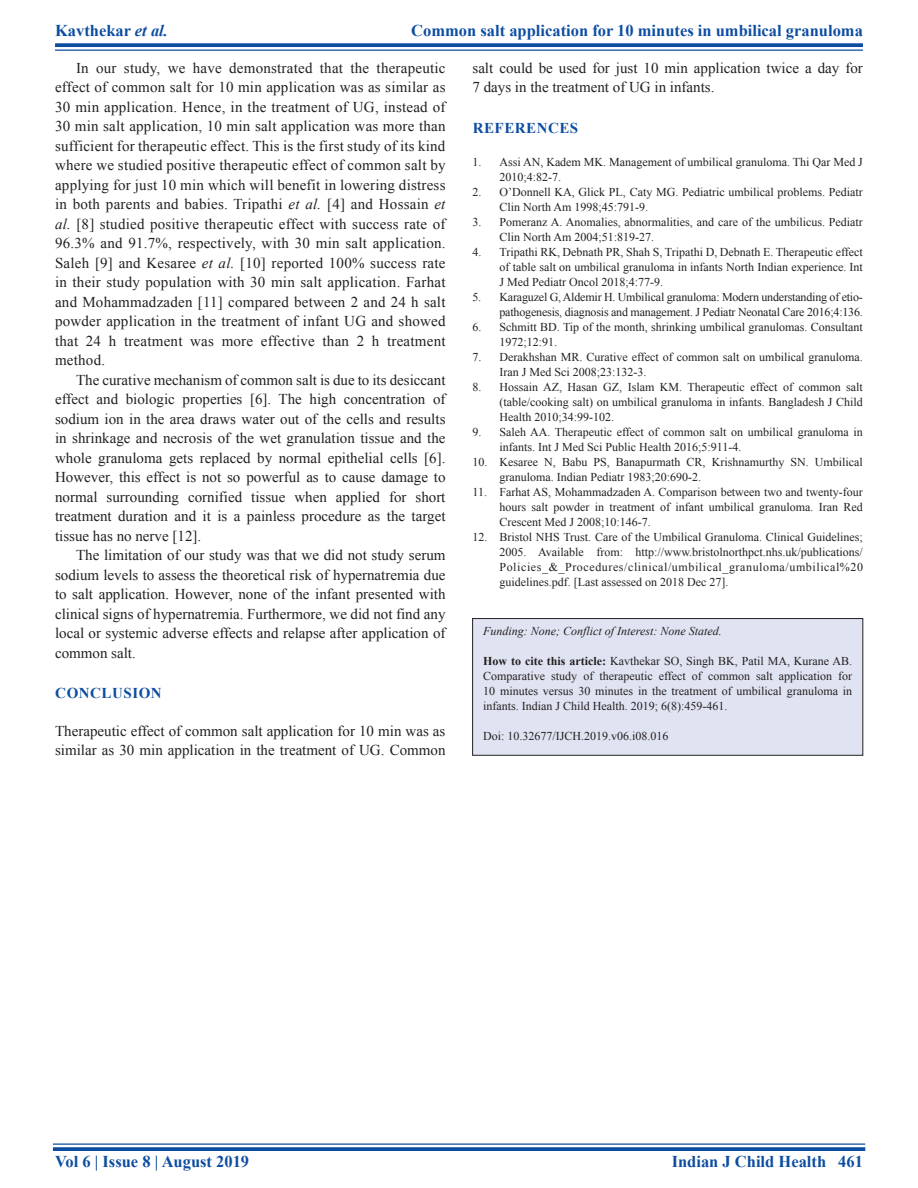
<style>
.page{position:relative;width:918px;height:1188px;background:#fff}
.page>*{position:absolute;margin:0;border:0;box-sizing:border-box;transform-origin:0 0}
.RF{font:700 16.5px "Times New Roman";color:#0d4da1}
.TX{font:15px/19.5px "Times New Roman";color:#231f20;text-align:justify}
.TXFL{font:15px/19.5px "Times New Roman";color:#231f20}
.t1{font:700 15px "Times New Roman";letter-spacing:.035em;color:#0d4da1}
.REF{font:12px/15px "Times New Roman";color:#231f20}
.SRC{font:12px/15px "Times New Roman";color:#231f20;text-align:justify}
.SRC-2{font:italic 12px "Times New Roman";color:#231f20}
.s1{font-style:italic}
.s2{font-weight:700}
</style>
<div class="page">
<svg style="left:55px;top:43px;width:808px;height:4px;background:#1e59a7"></svg>
<hr style="left:55px;top:50px;width:808px;height:1px;background:#0d4da1">
<hr style="left:53px;top:1143px;width:812px;height:2px;background:#0d4da1">
<svg style="left:53px;top:1147px;width:812px;height:4px;background:#1b57a6"></svg>
<div style="left:473px;top:619px;width:390px;height:136px;background:#e0e4f2"></div>
<div style="left:473px;top:618px;width:390px;height:137px;border:1px solid #231f20"></div>
<p class="RF" style="left:55px;top:18px;width:114px">Kavthekar <span class="s1">et al.</span></p>
<p class="RF" style="left:411px;top:18px;width:453px">Common salt application for 10 minutes in umbilical granuloma</p>
<p class="TX" style="left:55px;top:58px;width:392px;text-indent:21px">In our study, we have demonstrated that the therapeutic effect of common salt for 10 min application was as similar as 30 min application. Hence, in the treatment of UG, instead of 30 min salt application, 10 min salt application was more than sufficient for therapeutic effect. This is the first study of its kind where we studied positive therapeutic effect of common salt by applying for just 10 min which will benefit in lowering distress in both parents and babies. Tripathi <span class="s1">et al.</span> [4] and Hossain <span class="s1">et al.</span> [8] studied positive therapeutic effect with success rate of 96.3% and 91.7%, respectively, with 30 min salt application.<br>Saleh [9] and Kesaree <span class="s1">et al.</span> [10] reported 100% success rate in their study population with 30 min salt application. Farhat and Mohammadzaden [11] compared between 2 and 24 h salt powder application in the treatment of infant UG and showed that 24 h treatment was more effective than 2 h treatment method.</p>
<p class="TX" style="left:55px;top:370px;width:392px;text-indent:21px">The curative mechanism of common salt is due to its desiccant effect and biologic properties [6]. The high concentration of sodium ion in the area draws water out of the cells and results in shrinkage and necrosis of the wet granulation tissue and the whole granuloma gets replaced by normal epithelial cells [6].<br>However, this effect is not so powerful as to cause damage to normal surrounding cornified tissue when applied for short treatment duration and it is a painless procedure as the target tissue has no nerve [12].</p>
<p class="TX" style="left:55px;top:545px;width:392px;text-indent:21px">The limitation of our study was that we did not study serum sodium levels to assess the theoretical risk of hypernatremia due to salt application. However, none of the infant presented with clinical signs of hypernatremia. Furthermore, we did not find any local or systemic adverse effects and relapse after application of common salt.</p>
<h1 class="t1" style="left:55px;top:683px;width:108px">CONCLUSION</h1>
<p class="TXFL" style="left:55px;top:721px;width:392px">Therapeutic effect of common salt application for 10 min was as similar as 30 min application in the treatment of UG. Common</p>
<p class="TXFL" style="left:472px;top:58px;width:392px">salt could be used for just 10 min application twice a day for<br>7 days in the treatment of UG in infants.</p>
<h1 class="t1" style="left:473px;top:117px;width:107px">REFERENCES</h1>
<p class="REF" style="left:500px;top:154px;width:365px;text-indent:-27px">1. Assi AN, Kadem MK. Management of umbilical granuloma. Thi Qar Med J<br>2010;4:82-7.</p>
<p class="REF" style="left:500px;top:184px;width:365px;text-indent:-27px">2. O’Donnell KA, Glick PL, Caty MG. Pediatric umbilical problems. Pediatr<br>Clin North Am 1998;45:791-9.</p>
<p class="REF" style="left:500px;top:214px;width:365px;text-indent:-27px">3. Pomeranz A. Anomalies, abnormalities, and care of the umbilicus. Pediatr<br>Clin North Am 2004;51:819-27.</p>
<p class="REF" style="left:500px;top:244px;width:365px;text-align:justify;text-indent:-27px">4. Tripathi RK, Debnath PR, Shah S, Tripathi D, Debnath E. Therapeutic effect of table salt on umbilical granuloma in infants North Indian experience. Int J Med Pediatr Oncol 2018;4:77-9.</p>
<p class="REF" style="left:472px;top:289px;width:392px;text-align:right">5. Karaguzel G, Aldemir H. Umbilical granuloma: Modern understanding of etio&shy;pathogenesis, diagnosis and management. J Pediatr Neonatal Care 2016;4:136.</p>
<p class="REF" style="left:500px;top:319px;width:365px;text-indent:-27px">6. Schmitt BD. Tip of the month, shrinking umbilical granulomas. Consultant<br>1972;12:91.</p>
<p class="REF" style="left:500px;top:349px;width:365px;text-indent:-27px">7. Derakhshan MR. Curative effect of common salt on umbilical granuloma.<br>Iran J Med Sci 2008;23:132-3.</p>
<p class="REF" style="left:500px;top:379px;width:365px;text-align:justify;text-indent:-27px">8. Hossain AZ, Hasan GZ, Islam KM. Therapeutic effect of common salt (table/cooking salt) on umbilical granuloma in infants. Bangladesh J Child Health 2010;34:99-102.</p>
<p class="REF" style="left:500px;top:424px;width:365px;text-indent:-27px">9. Saleh AA. Therapeutic effect of common salt on umbilical granuloma in infants. Int J Med Sci Public Health 2016;5:911-4.</p>
<p class="REF" style="left:500px;top:454px;width:365px;text-indent:-27px">10. Kesaree N, Babu PS, Banapurmath CR, Krishnamurthy SN. Umbilical granuloma. Indian Pediatr 1983;20:690-2.</p>
<p class="REF" style="left:500px;top:484px;width:365px;text-align:justify;text-indent:-27px">11. Farhat AS, Mohammadzaden A. Comparison between two and twenty-four hours salt powder in treatment of infant umbilical granuloma. Iran Red Crescent Med J 2008;10:146-7.</p>
<p class="REF" style="left:500px;top:529px;width:365px;text-align:justify;text-indent:-27px">12. Bristol NHS Trust. Care of the Umbilical Granuloma. Clinical Guidelines; 2005. Available from: http://www.bristolnorthpct.nhs.uk/publications/ Policies_&amp;_Procedures/clinical/umbilical_granuloma/umbilical%20 guidelines.pdf. [Last assessed on 2018 Dec 27].</p>
<p class="SRC-2" style="left:483px;top:623px;width:240px">Funding: None; Conflict of Interest: None Stated.</p>
<p class="SRC" style="left:483px;top:653px;width:371px"><span class="s2">How to cite this article:</span> Kavthekar SO, Singh BK, Patil MA, Kurane AB.<br>Comparative study of therapeutic effect of common salt application for 10 minutes versus 30 minutes in the treatment of umbilical granuloma in infants. Indian J Child Health. 2019; 6(8):459-461.</p>
<p class="SRC" style="left:483px;top:728px;width:187px">Doi: 10.32677/IJCH.2019.v06.i08.016</p>
<p class="RF" style="left:55px;top:1150px;width:196px">Vol 6 | Issue 8 | August 2019</p>
<p class="RF" style="left:672px;top:1150px;width:193px">Indian J Child Health 461</p>
</div>
